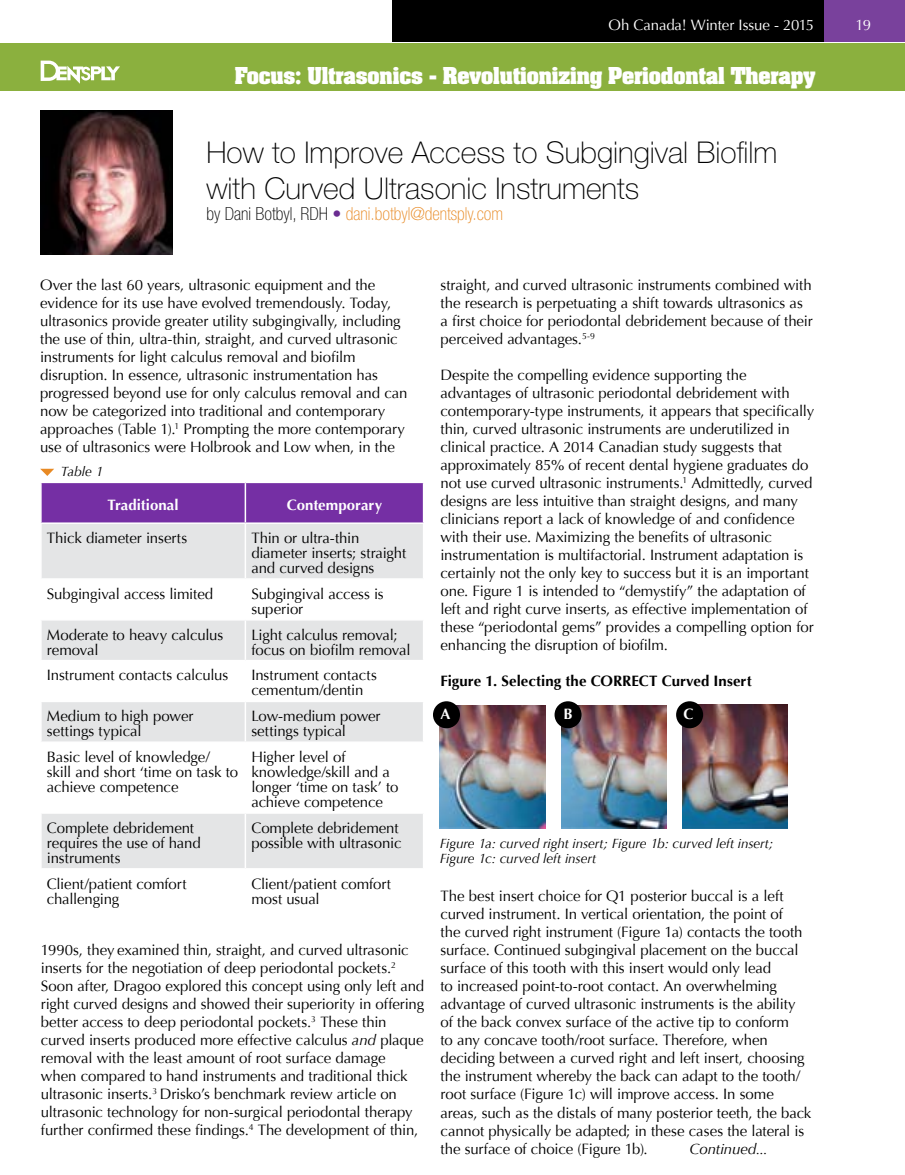
<style>
.page{position:relative;width:905px;height:1175px;background:#fff}
.page>*{position:absolute;margin:0;border:0;box-sizing:border-box;transform-origin:0 0}
.t1{font:100 30px/36px "Helvetica Neue LT Std";color:#000}
.t2{font:25.5px "Aachen Bold Plain";letter-spacing:-.03em;color:#fff}
.t3{font:100 condensed 18px "Helvetica Neue LT Std";color:#e88a24}
.t4{font:15px/18px "Optima";letter-spacing:-.005em;color:#000}
.t5{font:700 15px "Optima";letter-spacing:.005em;color:#000}
.t6{font:15px "Optima";letter-spacing:-.01em;color:#fff}
.t7{font:700 15px "Optima";color:#fff}
.t8{font:italic 15px "Optima";letter-spacing:-.005em;color:#000}
.t9{font:italic 13.5px/15px "Optima";letter-spacing:-.005em;color:#000}
.s1{color:#000}
.s2{color:#6a2c91}
.s3{font-style:italic}
</style>
<div class="page">
<div style="left:392px;top:0;width:432px;height:42px;background:#000"></div>
<div style="left:824px;top:0;width:80px;height:42px;background:#79419c"></div>
<div style="left:0;top:43px;width:904px;height:47px;background:#8bb03e"></div>
<svg style="left:41px;top:61px;width:79px;height:23px"></svg>
<img style="left:41px;top:111px;width:132px;height:144px">
<div style="left:42px;top:483px;width:381px;height:39px;background:#752fa4"></div>
<svg style="left:42px;top:524px;width:381px;height:344px;fill:#e4e5e6"></svg>
<hr style="left:244px;top:483px;width:2px;height:39px;background:#fff">
<hr style="left:244px;top:580px;width:2px;height:39px;background:#fff">
<hr style="left:40px;top:619px;width:205px;height:1px;background:#fff">
<hr style="left:245px;top:619px;width:179px;height:1px;background:#fff">
<hr style="left:244px;top:620px;width:2px;height:40px;background:#fff">
<hr style="left:40px;top:660px;width:205px;height:1px;background:#fff">
<hr style="left:245px;top:660px;width:179px;height:1px;background:#fff">
<hr style="left:244px;top:661px;width:2px;height:39px;background:#fff">
<hr style="left:40px;top:700px;width:205px;height:2px;background:#fff">
<hr style="left:245px;top:700px;width:179px;height:2px;background:#fff">
<hr style="left:244px;top:702px;width:2px;height:39px;background:#fff">
<hr style="left:40px;top:741px;width:205px;height:2px;background:#fff">
<hr style="left:245px;top:741px;width:179px;height:2px;background:#fff">
<hr style="left:244px;top:743px;width:2px;height:69px;background:#fff">
<hr style="left:40px;top:812px;width:205px;height:1px;background:#fff">
<hr style="left:245px;top:812px;width:179px;height:1px;background:#fff">
<hr style="left:244px;top:813px;width:2px;height:55px;background:#fff">
<hr style="left:40px;top:578px;width:205px;height:2px;background:#fff">
<hr style="left:244px;top:524px;width:2px;height:54px;background:#fff">
<hr style="left:245px;top:578px;width:179px;height:2px;background:#fff">
<svg style="left:40px;top:469px;width:14px;height:7px"></svg>
<img style="left:440px;top:705px;width:105px;height:123px">
<img style="left:561px;top:705px;width:105px;height:123px">
<img style="left:682px;top:704px;width:105px;height:124px">
<div style="left:433px;top:701px;width:27px;height:27px;background:#000;border-radius:50%"></div>
<div style="left:554px;top:701px;width:27px;height:27px;background:#000;border-radius:50%"></div>
<div style="left:676px;top:701px;width:27px;height:27px;background:#000;border-radius:50%"></div>
<p class="t6" style="left:608px;top:16px;width:207px">Oh Canada! Winter Issue - 2015</p>
<p class="t6" style="left:855px;top:16px;width:17px">19</p>
<h2 class="t2" style="left:234px;top:60px;width:582px">Focus: Ultrasonics - Revolutionizing Periodontal Therapy</h2>
<h1 class="t1" style="left:206px;top:135px;width:572px">How to Improve Access to Subgingival Biofilm with Curved Ultrasonic Instruments</h1>
<p class="t3" style="left:206px;top:204px;width:298px"><span class="s1">by Dani Botbyl, RDH</span> <span class="s2">•</span> dani.botbyl@dentsply.com</p>
<p class="t4" style="left:40px;top:276px;width:369px">Over the last 60 years, ultrasonic equipment and the evidence for its use have evolved tremendously. Today, ultrasonics provide greater utility subgingivally, including the use of thin, ultra-thin, straight, and curved ultrasonic instruments for light calculus removal and biofilm disruption. In essence, ultrasonic instrumentation has progressed beyond use for only calculus removal and can now be categorized into traditional and contemporary approaches (Table 1).<sup>1</sup> Prompting the more contemporary use of ultrasonics were Holbrook and Low when, in the</p>
<p class="t9" style="left:61px;top:464px;width:44px">Table 1</p>
<p class="t7" style="left:108px;top:496px;width:73px">Traditional</p>
<p class="t7" style="left:287px;top:496px;width:97px">Contemporary</p>
<p class="t4" style="left:47px;top:529px;width:142px">Thick diameter inserts</p>
<p class="t4" style="left:251px;top:530px;width:156px;line-height:15px">Thin or ultra-thin diameter inserts; straight and curved designs</p>
<p class="t4" style="left:47px;top:585px;width:168px">Subgingival access limited</p>
<p class="t4" style="left:251px;top:586px;width:134px;line-height:15px">Subgingival access is superior</p>
<p class="t4" style="left:47px;top:627px;width:178px;line-height:15px">Moderate to heavy calculus removal</p>
<p class="t4" style="left:251px;top:627px;width:161px;line-height:15px">Light calculus removal; focus on biofilm removal</p>
<p class="t4" style="left:47px;top:666px;width:183px">Instrument contacts calculus</p>
<p class="t4" style="left:251px;top:668px;width:127px;line-height:15px">Instrument contacts cementum/dentin</p>
<p class="t4" style="left:47px;top:709px;width:148px;line-height:15px">Medium to high power settings typical</p>
<p class="t4" style="left:251px;top:709px;width:131px;line-height:15px">Low-medium power settings typical</p>
<p class="t4" style="left:47px;top:749px;width:193px;line-height:15px">Basic level of knowledge/<br>skill and short ‘time on task to achieve competence</p>
<p class="t4" style="left:251px;top:749px;width:149px;line-height:15px">Higher level of knowledge/skill and a longer ‘time on task’ to achieve competence</p>
<p class="t4" style="left:47px;top:820px;width:155px;line-height:15px">Complete debridement requires the use of hand instruments</p>
<p class="t4" style="left:251px;top:820px;width:152px;line-height:15px">Complete debridement possible with ultrasonic</p>
<p class="t4" style="left:47px;top:876px;width:141px;line-height:15px">Client/patient comfort challenging</p>
<p class="t4" style="left:251px;top:876px;width:141px;line-height:15px">Client/patient comfort most usual</p>
<p class="t4" style="left:41px;top:940px;width:385px">1990s, they examined thin, straight, and curved ultrasonic inserts for the negotiation of deep periodontal pockets.<sup>2<br></sup>Soon after, Dragoo explored this concept using only left and right curved designs and showed their superiority in offering better access to deep periodontal pockets.<sup>3</sup> These thin curved inserts produced more effective calculus <span class="s3">and</span> plaque removal with the least amount of root surface damage when compared to hand instruments and traditional thick ultrasonic inserts.<sup>3</sup> Drisko’s benchmark review article on ultrasonic technology for non-surgical periodontal therapy further confirmed these findings.<sup>4</sup> The development of thin,</p>
<p class="t4" style="left:440px;top:276px;width:374px">straight, and curved ultrasonic instruments combined with the research is perpetuating a shift towards ultrasonics as a first choice for periodontal debridement because of their perceived advantages.<sup>5-9</sup></p>
<p class="t4" style="left:440px;top:366px;width:375px">Despite the compelling evidence supporting the advantages of ultrasonic periodontal debridement with contemporary-type instruments, it appears that specifically thin, curved ultrasonic instruments are underutilized in clinical practice. A 2014 Canadian study suggests that approximately 85% of recent dental hygiene graduates do not use curved ultrasonic instruments.<sup>1</sup> Admittedly, curved designs are less intuitive than straight designs, and many clinicians report a lack of knowledge of and confidence with their use. Maximizing the benefits of ultrasonic instrumentation is multifactorial. Instrument adaptation is certainly not the only key to success but it is an important one. Figure 1 is intended to “demystify” the adaptation of left and right curve inserts, as effective implementation of these “periodontal gems” provides a compelling option for enhancing the disruption of biofilm.</p>
<p class="t5" style="left:440px;top:671px;width:313px">Figure 1. Selecting the CORRECT Curved Insert</p>
<p class="t7" style="left:440px;top:705px;width:12px">A</p>
<p class="t7" style="left:563px;top:705px;width:11px">B</p>
<p class="t7" style="left:683px;top:705px;width:12px">C</p>
<p class="t9" style="left:440px;top:835px;width:335px">Figure 1a: curved right insert; Figure 1b: curved left insert;<br>Figure 1c: curved left insert</p>
<p class="t4" style="left:440px;top:887px;width:372px">The best insert choice for Q1 posterior buccal is a left curved instrument. In vertical orientation, the point of<br>the curved right instrument (Figure 1a) contacts the tooth surface. Continued subgingival placement on the buccal surface of this tooth with this insert would only lead<br>to increased point-to-root contact. An overwhelming advantage of curved ultrasonic instruments is the ability of the back convex surface of the active tip to conform<br>to any concave tooth/root surface. Therefore, when deciding between a curved right and left insert, choosing the instrument whereby the back can adapt to the tooth/ root surface (Figure 1c) will improve access. In some areas, such as the distals of many posterior teeth, the back cannot physically be adapted; in these cases the lateral is the surface of choice (Figure 1b).</p>
<p class="t8" style="left:689px;top:1139px;width:80px">Continued...</p>
</div>
